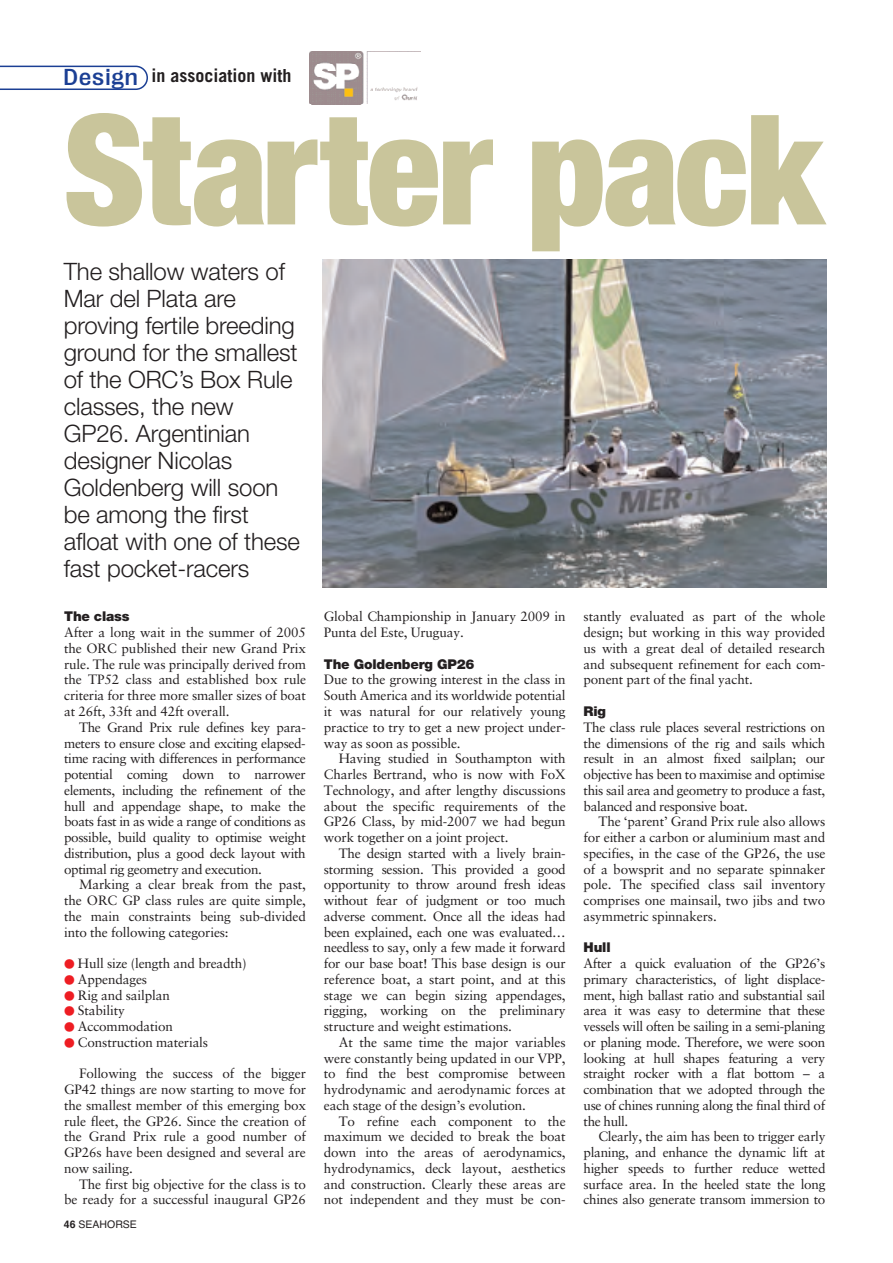
<style>
.page{position:relative;width:893px;height:1263px;background:#fff}
.page>*{position:absolute;margin:0;border:0;box-sizing:border-box;transform-origin:0 0}
.t1{font:900 condensed 153px "Helvetica Neue";letter-spacing:-.01em;color:#c9c59b}
.t2{font:300 24px/27px "Helvetica Neue";letter-spacing:-.005em;color:#231f20}
.t3{font:700 18px "Trade Gothic";color:#231f20}
.t4{font:13.5px/15.8px "Sabon";letter-spacing:-.01em;color:#231f20;text-align:justify}
.t5{font:900 13.5px "Helvetica Neue";letter-spacing:-.015em;color:#231f20}
.t6{font:10.5px "Helvetica";color:#231f20}
.s1{font-family:"Bureau Grot Five Three";font-weight:400;font-size:21px;color:#1b3f94}
.s2{font-weight:700}
</style>
<div class="page">
<img style="left:323px;top:260px;width:503px;height:328px">
<svg style="left:0;top:66px;width:148px;height:24px"></svg>
<img style="left:310px;top:51px;width:110px;height:7px">
<img style="left:310px;top:58px;width:108px;height:47px">
<h3 class="t3" style="left:63px;top:69px;width:230px"><span class="s1">Design</span> in association with</h3>
<h1 class="t1" style="left:63px;top:115px;width:761px">Starter pack</h1>
<p class="t2" style="left:64px;top:260px;width:238px">The shallow waters of<br>Mar del Plata are proving fertile breeding ground for the smallest of the ORC’s Box Rule classes, the new<br>GP26. Argentinian designer Nicolas<br>Goldenberg will soon be among the first afloat with one of these fast pocket-racers</p>
<p class="t5" style="left:64px;top:612px;width:67px">The class</p>
<p class="t4" style="left:64px;top:626px;width:243px">After a long wait in the summer of 2005 the ORC published their new Grand Prix rule. The rule was principally derived from the TP52 class and established box rule criteria for three more smaller sizes of boat at 26ft, 33ft and 42ft overall.</p>
<p class="t4" style="left:64px;top:720px;width:243px;text-indent:15px">The Grand Prix rule defines key para&shy;meters to ensure close and exciting elapsed&shy;time racing with differences in performance potential coming down to narrower elements, including the refinement of the hull and appendage shape, to make the boats fast in as wide a range of conditions as possible, build quality to optimise weight distribution, plus a good deck layout with optimal rig geometry and execution.</p>
<p class="t4" style="left:64px;top:878px;width:243px;text-indent:15px">Marking a clear break from the past, the ORC GP class rules are quite simple, the main constraints being sub-divided into the following categories:</p>
<p class="t4" style="left:78px;top:956px;width:170px;text-align:left">Hull size (length and breadth)<br>Appendages<br>Rig and sailplan<br>Stability<br>Accommodation<br>Construction materials</p>
<p class="t4" style="left:64px;top:1067px;width:243px;text-indent:15px">Following the success of the bigger GP42 things are now starting to move for the smallest member of this emerging box rule fleet, the GP26. Since the creation of the Grand Prix rule a good number of GP26s have been designed and several are now sailing.</p>
<p class="t4" style="left:64px;top:1177px;width:243px;text-align:right">The first big objective for the class is to be ready for a successful inaugural GP26</p>
<p class="t6" style="left:64px;top:1218px;width:74px"><span class="s2">46</span> SEAHORSE</p>
<p class="t4" style="left:324px;top:610px;width:243px">Global Championship in January 2009 in<br>Punta del Este, Uruguay.</p>
<p class="t5" style="left:324px;top:659px;width:152px">The Goldenberg GP26</p>
<p class="t4" style="left:324px;top:673px;width:243px">Due to the growing interest in the class in South America and its worldwide potential it was natural for our relatively young practice to try to get a new project under&shy;way as soon as possible.</p>
<p class="t4" style="left:324px;top:752px;width:243px;text-indent:15px">Having studied in Southampton with Charles Bertrand, who is now with FoX Technology, and after lengthy discussions about the specific requirements of the GP26 Class, by mid-2007 we had begun work together on a joint project.</p>
<p class="t4" style="left:324px;top:846px;width:243px;text-indent:15px">The design started with a lively brain&shy;storming session. This provided a good opportunity to throw around fresh ideas without fear of judgment or too much adverse comment. Once all the ideas had been explained, each one was evaluated… needless to say, only a few made it forward for our base boat! This base design is our reference boat, a start point, and at this stage we can begin sizing appendages, rigging, working on the preliminary structure and weight estimations.</p>
<p class="t4" style="left:324px;top:1035px;width:243px;text-indent:15px">At the same time the major variables were constantly being updated in our VPP, to find the best compromise between hydrodynamic and aerodynamic forces at each stage of the design’s evolution.</p>
<p class="t4" style="left:324px;top:1114px;width:243px;text-indent:15px">To refine each component to the maximum we decided to break the boat down into the areas of aerodynamics, hydrodynamics, deck layout, aesthetics and construction. Clearly these areas are not independent and they must be con-</p>
<p class="t4" style="left:584px;top:610px;width:243px">stantly evaluated as part of the whole design; but working in this way provided us with a great deal of detailed research and subsequent refinement for each com&shy;ponent part of the final yacht.</p>
<p class="t5" style="left:584px;top:706px;width:24px">Rig</p>
<p class="t4" style="left:584px;top:720px;width:243px">The class rule places several restrictions on the dimensions of the rig and sails which result in an almost fixed sailplan; our objective has been to maximise and optimise this sail area and geometry to produce a fast, balanced and responsive boat.</p>
<p class="t4" style="left:584px;top:815px;width:243px;text-indent:15px">The ‘parent’ Grand Prix rule also allows for either a carbon or aluminium mast and specifies, in the case of the GP26, the use of a bowsprit and no separate spinnaker pole. The specified class sail inventory comprises one mainsail, two jibs and two asymmetric spinnakers.</p>
<p class="t5" style="left:584px;top:943px;width:28px">Hull</p>
<p class="t4" style="left:584px;top:956px;width:243px">After a quick evaluation of the GP26’s primary characteristics, of light displace&shy;ment, high ballast ratio and substantial sail area it was easy to determine that these vessels will often be sailing in a semi-planing or planing mode. Therefore, we were soon looking at hull shapes featuring a very straight rocker with a flat bottom – a combination that we adopted through the use of chines running along the final third of the hull.</p>
<p class="t4" style="left:584px;top:1130px;width:243px;text-indent:15px">Clearly, the aim has been to trigger early planing, and enhance the dynamic lift at higher speeds to further reduce wetted surface area. In the heeled state the long chines also generate transom immersion to</p>
</div>
